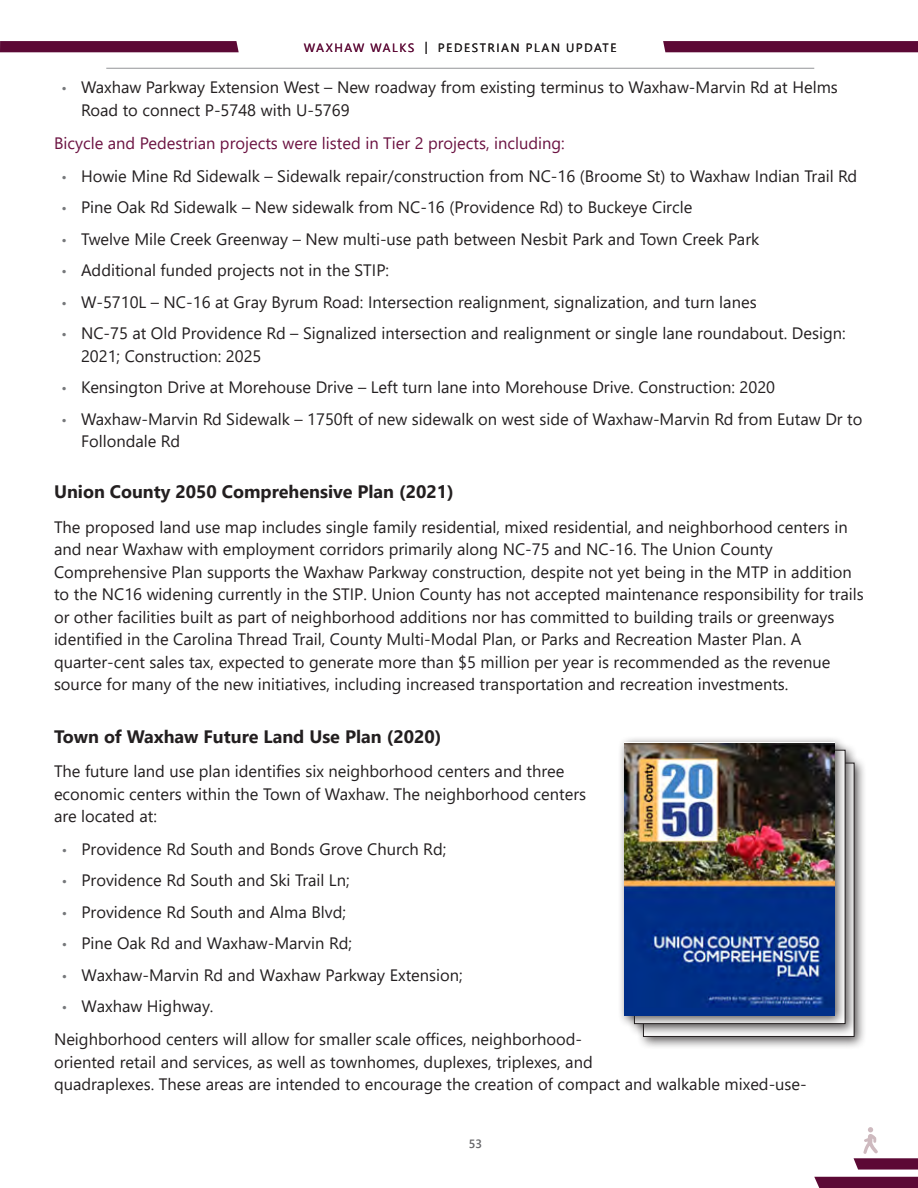
<style>
.page{position:relative;width:918px;height:1188px;background:#fff}
.page>*{position:absolute;margin:0;border:0;box-sizing:border-box;transform-origin:0 0}
.Bold_Plan_Heading{font:700 18px "Segoe UI";color:#231f20}
.Body_Text{font:16.5px/22.5px "Segoe UI";color:#231f20}
.Body_Text-2{font:16.5px "Segoe UI";color:#6b1241}
.t1{font:12px "Segoe UI";letter-spacing:.135em;color:#231f20}
.t2{font:600 12px "Segoe UI";color:#656568}
.s1{color:#5c0935}
.s2{font-size:13.5px;color:#76787b}
</style>
<div class="page">
<hr style="left:106px;top:68px;width:708px;height:1px;background:#939598">
<svg style="left:0;top:41px;width:239px;height:11px;background:#5d0c37"></svg>
<svg style="left:854px;top:1127px;width:64px;height:43px"></svg>
<svg style="left:814px;top:1177px;width:104px;height:11px"></svg>
<svg style="left:663px;top:41px;width:255px;height:11px;background:#5d0b37"></svg>
<div style="left:636px;top:756px;width:231px;height:293px;background:#231f20;opacity:.75"></div>
<div style="left:627px;top:743px;width:231px;height:293px;background:#231f20;opacity:.75"></div>
<div style="left:618px;top:736px;width:230px;height:293px;background:#231f20;opacity:.75"></div>
<img style="left:625px;top:743px;width:210px;height:273px">
<p class="t1" style="left:304px;top:37px;width:314px"><span class="s1">WAXHAW WALKS</span> | PEDESTRIAN PLAN UPDATE</p>
<p class="Body_Text" style="left:81px;top:75px;width:758px;text-indent:-20px"><span class="s2">•</span> Waxhaw Parkway Extension West – New roadway from existing terminus to Waxhaw-Marvin Rd at Helms<br>Road to connect P-5748 with U-5769</p>
<p class="Body_Text-2" style="left:54px;top:128px;width:512px">Bicycle and Pedestrian projects were listed in Tier 2 projects, including:</p>
<p class="Body_Text" style="left:62px;top:163px;width:797px"><span class="s2">•</span> Howie Mine Rd Sidewalk – Sidewalk repair/construction from NC-16 (Broome St) to Waxhaw Indian Trail Rd</p>
<p class="Body_Text" style="left:62px;top:195px;width:632px"><span class="s2">•</span> Pine Oak Rd Sidewalk – New sidewalk from NC-16 (Providence Rd) to Buckeye Circle</p>
<p class="Body_Text" style="left:62px;top:226px;width:699px"><span class="s2">•</span> Twelve Mile Creek Greenway – New multi-use path between Nesbit Park and Town Creek Park</p>
<p class="Body_Text" style="left:62px;top:258px;width:329px"><span class="s2">•</span> Additional funded projects not in the STIP:</p>
<p class="Body_Text" style="left:62px;top:289px;width:697px"><span class="s2">•</span> W-5710L – NC-16 at Gray Byrum Road: Intersection realignment, signalization, and turn lanes</p>
<p class="Body_Text" style="left:81px;top:321px;width:766px;text-indent:-20px"><span class="s2">•</span> NC-75 at Old Providence Rd – Signalized intersection and realignment or single lane roundabout. Design:<br>2021; Construction: 2025</p>
<p class="Body_Text" style="left:62px;top:375px;width:715px"><span class="s2">•</span> Kensington Drive at Morehouse Drive – Left turn lane into Morehouse Drive. Construction: 2020</p>
<p class="Body_Text" style="left:81px;top:406px;width:783px;text-indent:-20px"><span class="s2">•</span> Waxhaw-Marvin Rd Sidewalk – 1750ft of new sidewalk on west side of Waxhaw-Marvin Rd from Eutaw Dr to<br>Follondale Rd</p>
<p class="Bold_Plan_Heading" style="left:54px;top:475px;width:401px">Union County 2050 Comprehensive Plan (2021)</p>
<p class="Body_Text" style="left:54px;top:514px;width:811px">The proposed land use map includes single family residential, mixed residential, and neighborhood centers in and near Waxhaw with employment corridors primarily along NC-75 and NC-16. The Union County Comprehensive Plan supports the Waxhaw Parkway construction, despite not yet being in the MTP in addition to the NC16 widening currently in the STIP. Union County has not accepted maintenance responsibility for trails or other facilities built as part of neighborhood additions nor has committed to building trails or greenways identified in the Carolina Thread Trail, County Multi-Modal Plan, or Parks and Recreation Master Plan. A quarter-cent sales tax, expected to generate more than $5 million per year is recommended as the revenue source for many of the new initiatives, including increased transportation and recreation investments.</p>
<p class="Bold_Plan_Heading" style="left:54px;top:720px;width:389px">Town of Waxhaw Future Land Use Plan (2020)</p>
<p class="Body_Text" style="left:54px;top:759px;width:534px">The future land use plan identifies six neighborhood centers and three economic centers within the Town of Waxhaw. The neighborhood centers are located at:</p>
<p class="Body_Text" style="left:62px;top:836px;width:386px"><span class="s2">•</span> Providence Rd South and Bonds Grove Church Rd;</p>
<p class="Body_Text" style="left:62px;top:868px;width:289px"><span class="s2">•</span> Providence Rd South and Ski Trail Ln;</p>
<p class="Body_Text" style="left:62px;top:899px;width:286px"><span class="s2">•</span> Providence Rd South and Alma Blvd;</p>
<p class="Body_Text" style="left:62px;top:931px;width:292px"><span class="s2">•</span> Pine Oak Rd and Waxhaw-Marvin Rd;</p>
<p class="Body_Text" style="left:62px;top:962px;width:402px"><span class="s2">•</span> Waxhaw-Marvin Rd and Waxhaw Parkway Extension;</p>
<p class="Body_Text" style="left:62px;top:994px;width:153px"><span class="s2">•</span> Waxhaw Highway.</p>
<p class="Body_Text" style="left:54px;top:1027px;width:754px">Neighborhood centers will allow for smaller scale offices, neighborhood-<br>oriented retail and services, as well as townhomes, duplexes, triplexes, and<br>quadraplexes. These areas are intended to encourage the creation of compact and walkable mixed-use-</p>
<p class="t2" style="left:469px;top:1132px;width:15px">53</p>
</div>
